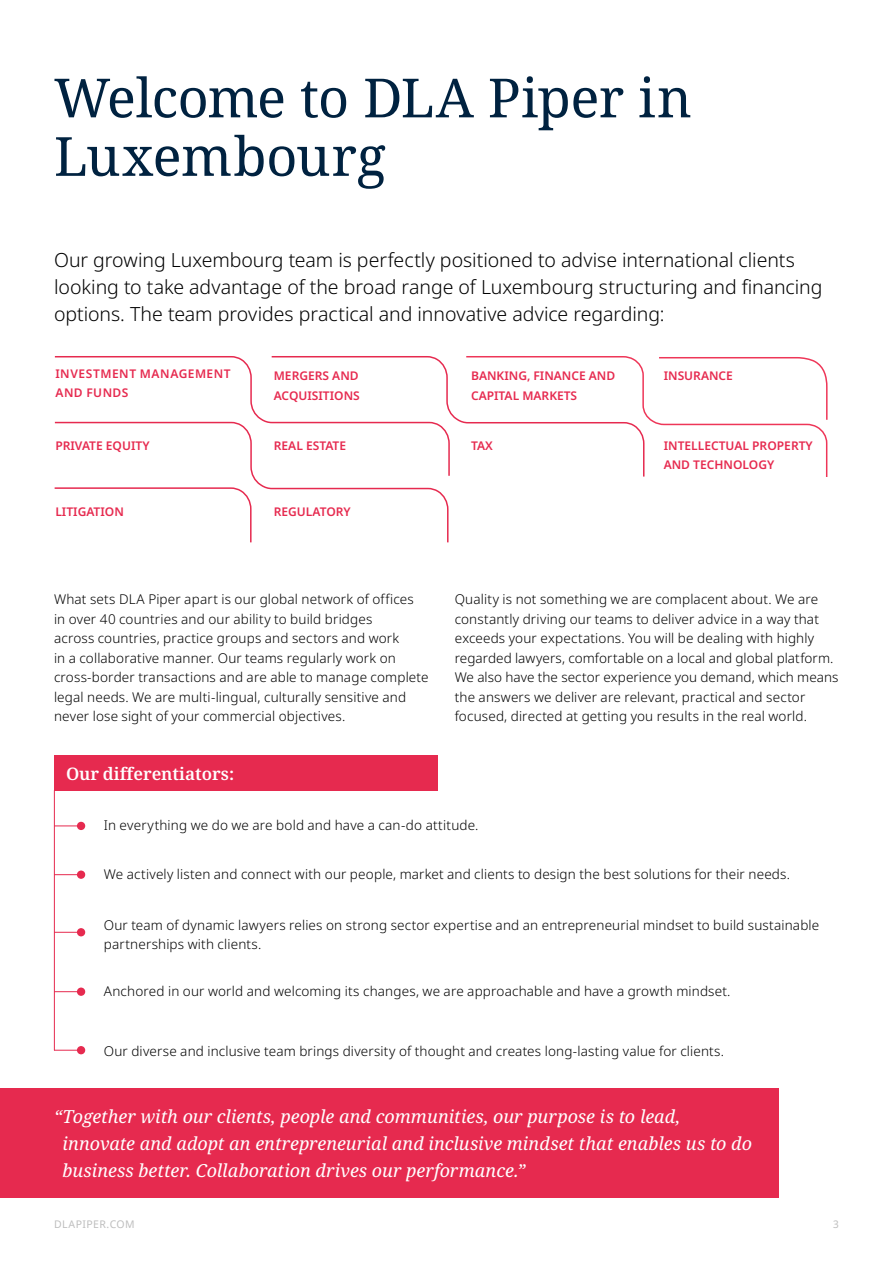
<style>
.page{position:relative;width:893px;height:1263px;background:#fff}
.page>*{position:absolute;margin:0;border:0;box-sizing:border-box;transform-origin:0 0}
.t1{font:54px/58.5px "Noto Serif";letter-spacing:-.01em;color:#002240}
.t2{font:300 19.5px/27px "Noto Sans";letter-spacing:-.005em;color:#000}
.t3{font:italic 18px/27px "Noto Serif";color:#fff}
.t4{font:600 17.25px "Noto Serif";color:#fff}
.t5{font:300 13.5px/19.5px "Noto Sans";letter-spacing:.01em;color:#000}
.t6{font:600 12px/19.5px "Noto Sans";color:#e62a4f}
.t7{font:600 12px/19.5px "Noto Sans";letter-spacing:.04em;color:#e62a4f}
.t8{font:10.5px "Noto Sans";letter-spacing:.04em;color:#bebebe}
</style>
<div class="page">
<svg style="left:54px;top:356px;width:411px;height:187px"></svg>
<div style="left:54px;top:755px;width:384px;height:35px;background:#e62a4f"></div>
<hr style="left:54px;top:790px;width:1px;height:260px;background:#e62a4f">
<svg style="left:54px;top:1047px;width:28px;height:6px"></svg>
<div style="left:77px;top:1046px;width:8px;height:8px;border:2px solid #e62a4f;border-radius:50%"></div>
<svg style="left:55px;top:991px;width:22px;height:1px"></svg>
<div style="left:78px;top:988px;width:6px;height:7px;background:#e62a4f;border-radius:50%"></div>
<div style="left:77px;top:987px;width:8px;height:9px;border:2px solid #e62a4f;border-radius:50%"></div>
<svg style="left:55px;top:932px;width:22px;height:1px"></svg>
<div style="left:78px;top:929px;width:6px;height:7px;background:#e62a4f;border-radius:50%"></div>
<div style="left:77px;top:928px;width:8px;height:8px;border:2px solid #e62a4f;border-radius:50%"></div>
<svg style="left:55px;top:874px;width:22px;height:1px"></svg>
<div style="left:78px;top:871px;width:6px;height:7px;background:#e62a4f;border-radius:50%"></div>
<div style="left:77px;top:870px;width:8px;height:9px;border:2px solid #e62a4f;border-radius:50%"></div>
<svg style="left:55px;top:825px;width:22px;height:1px"></svg>
<div style="left:78px;top:822px;width:6px;height:7px;background:#e62a4f;border-radius:50%"></div>
<div style="left:77px;top:822px;width:8px;height:8px;border:2px solid #e62a4f;border-radius:50%"></div>
<div style="left:0;top:1088px;width:779px;height:110px;background:#e62a4f"></div>
<svg style="left:465px;top:356px;width:363px;height:121px"></svg>
<h1 class="t1" style="left:54px;top:70px;width:639px">Welcome to DLA Piper in<br>Luxembourg</h1>
<p class="t2" style="left:54px;top:247px;width:770px">Our growing Luxembourg team is perfectly positioned to advise international clients looking to take advantage of the broad range of Luxembourg structuring and financing options. The team provides practical and innovative advice regarding:</p>
<p class="t7" style="left:55px;top:364px;width:177px">INVESTMENT MANAGEMENT<br>AND FUNDS</p>
<p class="t6" style="left:274px;top:366px;width:87px">MERGERS AND<br>ACQUISITIONS</p>
<p class="t6" style="left:274px;top:436px;width:74px">REAL ESTATE</p>
<p class="t6" style="left:471px;top:366px;width:146px">BANKING, FINANCE AND<br>CAPITAL MARKETS</p>
<p class="t6" style="left:664px;top:366px;width:71px">INSURANCE</p>
<p class="t6" style="left:55px;top:436px;width:96px">PRIVATE EQUITY</p>
<p class="t6" style="left:664px;top:436px;width:151px">INTELLECTUAL PROPERTY<br>AND TECHNOLOGY</p>
<p class="t6" style="left:471px;top:436px;width:23px">TAX</p>
<p class="t6" style="left:55px;top:503px;width:70px">LITIGATION</p>
<p class="t6" style="left:274px;top:503px;width:78px">REGULATORY</p>
<p class="t5" style="left:54px;top:590px;width:376px">What sets DLA Piper apart is our global network of offices<br>in over 40 countries and our ability to build bridges<br>across countries, practice groups and sectors and work<br>in a collaborative manner. Our teams regularly work on cross‑border transactions and are able to manage complete legal needs. We are multi‑lingual, culturally sensitive and never lose sight of your commercial objectives.</p>
<p class="t5" style="left:455px;top:590px;width:385px">Quality is not something we are complacent about. We are constantly driving our teams to deliver advice in a way that exceeds your expectations. You will be dealing with highly regarded lawyers, comfortable on a local and global platform.<br>We also have the sector experience you demand, which means the answers we deliver are relevant, practical and sector focused, directed at getting you results in the real world.</p>
<p class="t4" style="left:66px;top:762px;width:170px">Our differentiators:</p>
<p class="t5" style="left:104px;top:816px;width:376px">In everything we do we are bold and have a can-do attitude.</p>
<p class="t5" style="left:104px;top:865px;width:688px">We actively listen and connect with our people, market and clients to design the best solutions for their needs.</p>
<p class="t5" style="left:104px;top:915px;width:717px">Our team of dynamic lawyers relies on strong sector expertise and an entrepreneurial mindset to build sustainable partnerships with clients.</p>
<p class="t5" style="left:104px;top:982px;width:628px">Anchored in our world and welcoming its changes, we are approachable and have a growth mindset.</p>
<p class="t5" style="left:104px;top:1042px;width:622px">Our diverse and inclusive team brings diversity of thought and creates long-lasting value for clients.</p>
<h3 class="t3" style="left:62px;top:1103px;width:691px;text-indent:-8px">“Together with our clients, people and communities, our purpose is to lead, innovate and adopt an entrepreneurial and inclusive mindset that enables us to do business better. Collaboration drives our performance.”</h3>
<p class="t8" style="left:54px;top:1216px;width:82px">DLAPIPER.COM</p>
<p class="t8" style="left:833px;top:1216px;width:7px">3</p>
</div>
